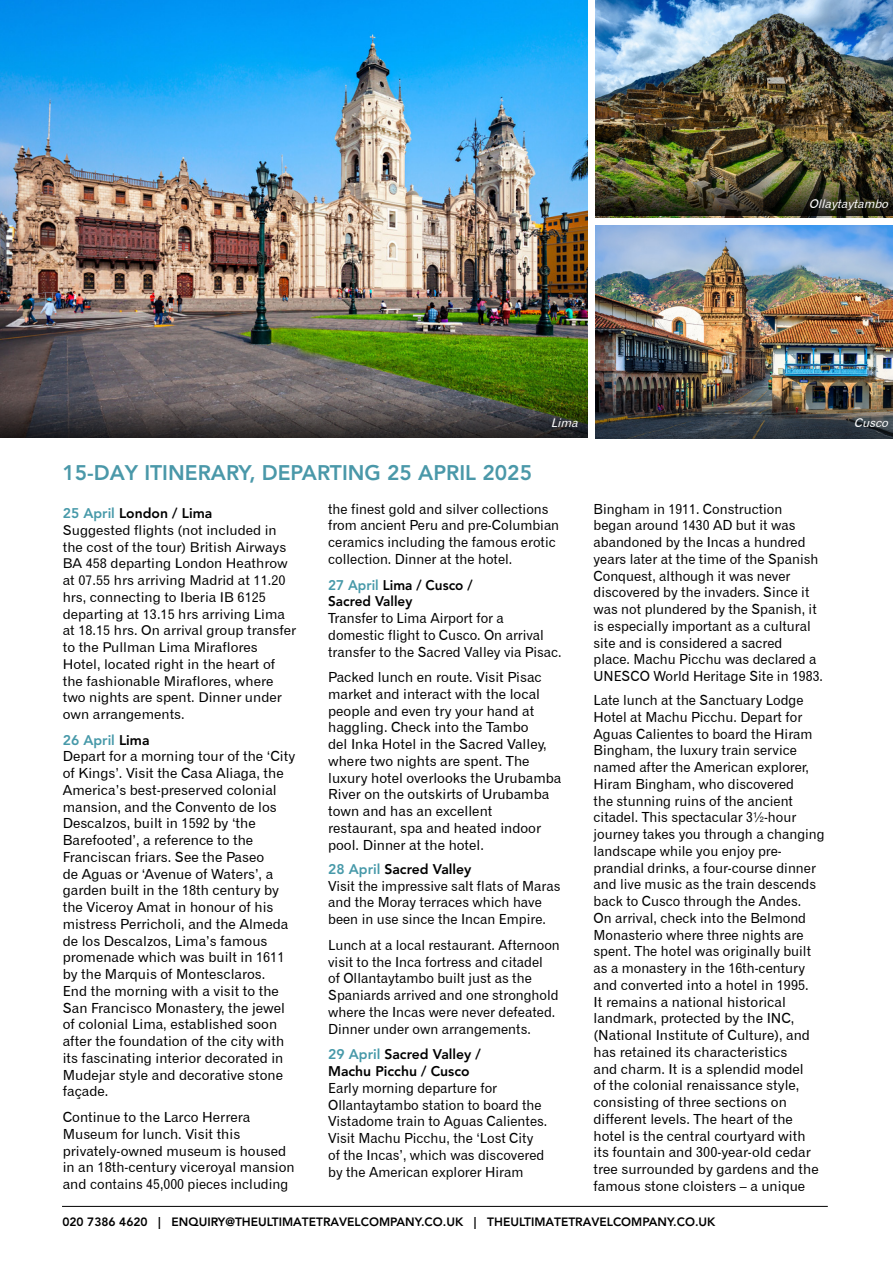
<style>
.page{position:relative;width:893px;height:1263px;background:#fff}
.page>*{position:absolute;margin:0;border:0;box-sizing:border-box;transform-origin:0 0}
.t1{font:800 21px "Avenir";color:#4a98a9}
.t2{font:13.95px/16.8px "Gothic 720 BT Roman B";color:#000}
.t3{font:800 13.95px "Avenir";color:#000}
.t4{font:800 13.95px "Avenir";color:#4799a9}
.t5{font:13.5px/16.8px "Gothic 720 BT Roman B";color:#000}
.t6{font:800 12px "Avenir";color:#000}
.t7{font:italic 12px "Gothic 720 BT Roman B";color:#fff}
.s1{color:#4799a9}
.s2{color:#000}
</style>
<div class="page">
<hr style="left:62px;top:1206px;width:766px;height:1px;background:#000">
<img style="left:0;top:0;width:588px;height:398px">
<img style="left:595px;top:225px;width:298px;height:161px">
<img style="left:595px;top:0;width:298px;height:217px">
<svg style="left:0;top:398px;width:588px;height:40px"></svg>
<img style="left:595px;top:176px;width:298px;height:40px">
<img style="left:595px;top:386px;width:298px;height:53px">
<p class="t7" style="left:809px;top:196px;width:84px">Ollaytaytambo</p>
<p class="t7" style="left:551px;top:415px;width:32px">Lima</p>
<p class="t1" style="left:62px;top:458px;width:471px">15-DAY ITINERARY, DEPARTING 25 APRIL 2025</p>
<p class="t3" style="left:63px;top:503px;width:151px"><span class="s1">25 April</span> London / Lima</p>
<p class="t5" style="left:63px;top:521px;width:235px">Suggested flights (not included in the cost of the tour) British Airways BA 458 departing London Heathrow at 07.55 hrs arriving Madrid at 11.20 hrs, connecting to Iberia IB 6125 departing at 13.15 hrs arriving Lima at 18.15 hrs. On arrival group transfer to the Pullman Lima Miraflores Hotel, located right in the heart of the fashionable Miraflores, where two nights are spent. Dinner under own arrangements.</p>
<p class="t4" style="left:63px;top:730px;width:88px">26 April <span class="s2">Lima</span></p>
<p class="t2" style="left:63px;top:748px;width:234px">Depart for a morning tour of the ‘City of Kings’. Visit the Casa Aliaga, the<br>America’s best-preserved colonial mansion, and the Convento de los<br>Descalzos, built in 1592 by ‘the<br>Barefooted’, a reference to the<br>Franciscan friars. See the Paseo<br>de Aguas or ‘Avenue of Waters’, a garden built in the 18th century by the Viceroy Amat in honour of his mistress Perricholi, and the Almeda de los Descalzos, Lima’s famous promenade which was built in 1611 by the Marquis of Montesclaros.<br>End the morning with a visit to the<br>San Francisco Monastery, the jewel of colonial Lima, established soon after the foundation of the city with its fascinating interior decorated in<br>Mudejar style and decorative stone façade.</p>
<p class="t2" style="left:63px;top:1108px;width:234px">Continue to the Larco Herrera Museum for lunch. Visit this privately-owned museum is housed in an 18th-century viceroyal mansion and contains 45,000 pieces including</p>
<p class="t2" style="left:328px;top:500px;width:233px">the finest gold and silver collections from ancient Peru and pre-Columbian ceramics including the famous erotic collection. Dinner at the hotel.</p>
<p class="t3" style="left:328px;top:574px;width:146px"><span class="s1">27 April</span> Lima / Cusco /</p>
<p class="t3" style="left:328px;top:591px;width:86px">Sacred Valley</p>
<p class="t2" style="left:328px;top:609px;width:235px">Transfer to Lima Airport for a domestic flight to Cusco. On arrival transfer to the Sacred Valley via Pisac.</p>
<p class="t2" style="left:328px;top:669px;width:235px">Packed lunch en route. Visit Pisac market and interact with the local people and even try your hand at haggling. Check into the Tambo<br>del Inka Hotel in the Sacred Valley, where two nights are spent. The luxury hotel overlooks the Urubamba<br>River on the outskirts of Urubamba town and has an excellent restaurant, spa and heated indoor pool. Dinner at the hotel.</p>
<p class="t3" style="left:328px;top:859px;width:145px"><span class="s1">28 April</span> Sacred Valley</p>
<p class="t2" style="left:328px;top:877px;width:234px">Visit the impressive salt flats of Maras and the Moray terraces which have been in use since the Incan Empire.</p>
<p class="t2" style="left:328px;top:936px;width:233px">Lunch at a local restaurant. Afternoon visit to the Inca fortress and citadel<br>of Ollantaytambo built just as the Spaniards arrived and one stronghold where the Incas were never defeated.<br>Dinner under own arrangements.</p>
<p class="t3" style="left:328px;top:1044px;width:154px"><span class="s1">29 April</span> Sacred Valley /</p>
<p class="t3" style="left:328px;top:1061px;width:143px">Machu Picchu / Cusco</p>
<p class="t2" style="left:328px;top:1079px;width:221px">Early morning departure for Ollantaytambo station to board the Vistadome train to Aguas Calientes.<br>Visit Machu Picchu, the ‘Lost City of the Incas’, which was discovered by the American explorer Hiram</p>
<p class="t2" style="left:594px;top:500px;width:231px">Bingham in 1911. Construction began around 1430 AD but it was abandoned by the Incas a hundred years later at the time of the Spanish Conquest, although it was never discovered by the invaders. Since it was not plundered by the Spanish, it is especially important as a cultural site and is considered a sacred<br>place. Machu Picchu was declared a UNESCO World Heritage Site in 1983.</p>
<p class="t2" style="left:594px;top:692px;width:233px">Late lunch at the Sanctuary Lodge Hotel at Machu Picchu. Depart for Aguas Calientes to board the Hiram Bingham, the luxury train service named after the American explorer, Hiram Bingham, who discovered<br>the stunning ruins of the ancient citadel. This spectacular 3½-hour journey takes you through a changing landscape while you enjoy pre&shy;prandial drinks, a four-course dinner and live music as the train descends back to Cusco through the Andes.<br>On arrival, check into the Belmond Monasterio where three nights are spent. The hotel was originally built as a monastery in the 16th-century and converted into a hotel in 1995.<br>It remains a national historical landmark, protected by the INC, (National Institute of Culture), and has retained its characteristics<br>and charm. It is a splendid model<br>of the colonial renaissance style, consisting of three sections on different levels. The heart of the hotel is the central courtyard with<br>its fountain and 300-year-old cedar tree surrounded by gardens and the famous stone cloisters – a unique</p>
<p class="t7" style="left:854px;top:415px;width:39px">Cusco</p>
<p class="t6" style="left:62px;top:1213px;width:655px">020 7386 4620 | ENQUIRY@THEULTIMATETRAVELCOMPANY.CO.UK | THEULTIMATETRAVELCOMPANY.CO.UK</p>
</div>
